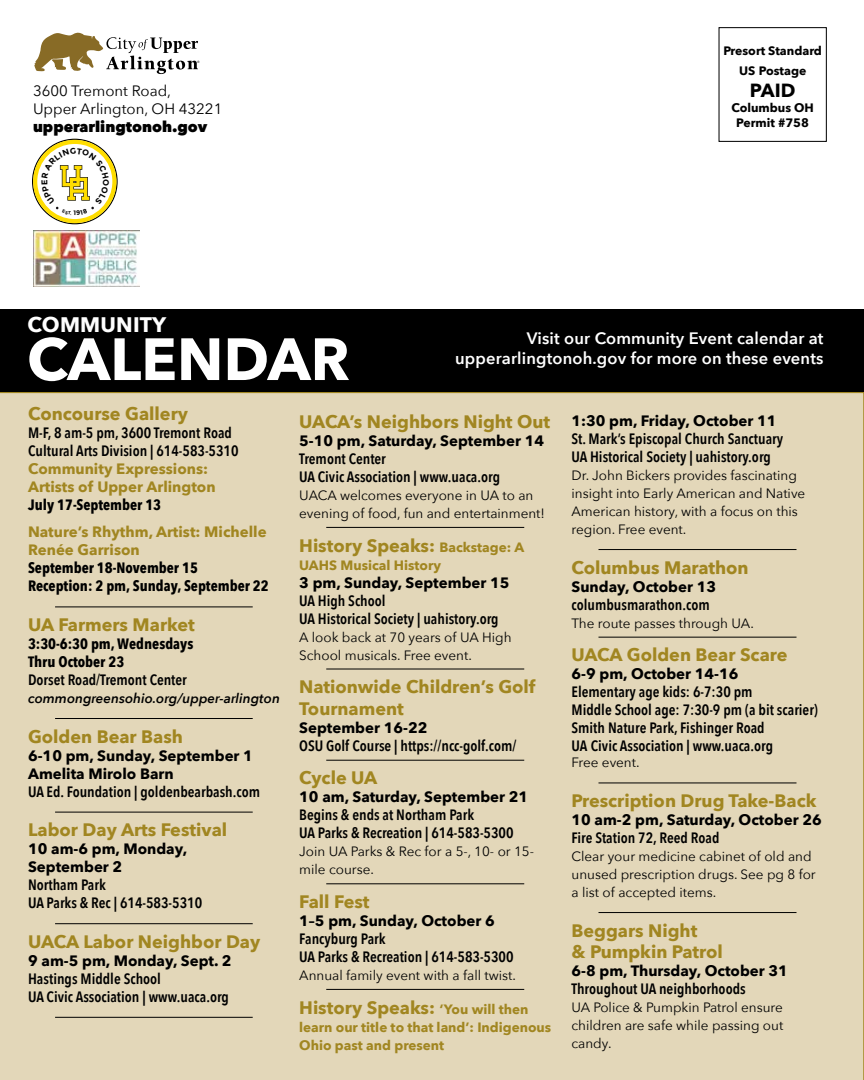
<style>
.page{position:relative;width:864px;height:1080px;background:#fff}
.page>*{position:absolute;margin:0;border:0;box-sizing:border-box;transform-origin:0 0}
.t1{font:700 58.95px "Avenir Next";color:#fff}
.t2{font:700 21px "Avenir Next";letter-spacing:.01em;color:#fff}
.t3{font:700 19.05px "Avenir Next";color:#000}
.t4{font:700 18px/21.6px "Avenir Next";color:#a18621}
.t5{font:600 16.5px/19.8px "Avenir Next";letter-spacing:.01em;color:#fff;text-align:right}
.t6{font:600 15px/18px "Avenir Next Condensed";color:#000}
.t7{font:700 15px/18px "Avenir Next";color:#000}
.t8{font:700 15px/18px "Avenir Next Condensed";color:#000}
.t9{font:700 15px/18px "Avenir Next";color:#a18621}
.t10{font:15px/18px "Avenir Next";color:#000}
.t11{font:800 15px "Avenir Next";color:#000}
.t12{font:13.5px/18px "Avenir Next";color:#000}
.t13{font:700 13.5px/18px "Avenir Next";color:#a18621}
.t14{font:italic 600 13.5px "Avenir Next";color:#000}
.t15{font:700 12.15px/19.5px "Avenir Next";color:#000;text-align:center}
.s1{font-size:13.5px}
</style>
<div class="page">
<img style="left:33px;top:231px;width:106px;height:55px">
<div style="left:0;top:392px;width:864px;height:688px;background:#e3d7b9"></div>
<svg style="left:34px;top:33px;width:165px;height:41px"></svg>
<div style="left:719px;top:27px;width:108px;height:115px;border:1px solid #000"></div>
<div style="left:0;top:309px;width:864px;height:83px;background:#000"></div>
<hr style="left:55px;top:607px;width:198px;height:1px;background:#000">
<hr style="left:55px;top:718px;width:198px;height:1px;background:#000">
<hr style="left:55px;top:812px;width:198px;height:1px;background:#000">
<hr style="left:55px;top:923px;width:198px;height:1px;background:#000">
<hr style="left:55px;top:1017px;width:198px;height:1px;background:#000">
<hr style="left:326px;top:527px;width:198px;height:1px;background:#000">
<hr style="left:326px;top:669px;width:198px;height:1px;background:#000">
<hr style="left:326px;top:760px;width:198px;height:1px;background:#000">
<hr style="left:326px;top:883px;width:198px;height:1px;background:#000">
<hr style="left:326px;top:989px;width:198px;height:1px;background:#000">
<hr style="left:598px;top:549px;width:198px;height:1px;background:#000">
<hr style="left:598px;top:637px;width:198px;height:1px;background:#000">
<hr style="left:598px;top:783px;width:198px;height:1px;background:#000">
<hr style="left:598px;top:912px;width:198px;height:1px;background:#000">
<svg style="left:32px;top:139px;width:86px;height:85px"></svg>
<p class="t10" style="left:33px;top:82px;width:191px">3600 Tremont Road,<br>Upper Arlington, OH 43221</p>
<p class="t11" style="left:33px;top:118px;width:176px">upperarlingtonoh.gov</p>
<h2 class="t2" style="left:27px;top:307px;width:140px">COMMUNITY</h2>
<h1 class="t1" style="left:27px;top:308px;width:324px">CALENDAR</h1>
<p class="t15" style="left:723px;top:41px;width:100px">Presort Standard<br>US Postage</p>
<p class="t3" style="left:750px;top:74px;width:47px">PAID</p>
<p class="t15" style="left:731px;top:100px;width:84px;line-height:14.7px">Columbus OH<br>Permit #758</p>
<p class="t5" style="left:455px;top:328px;width:370px">Visit our Community Event calendar at upperarlingtonoh.gov for more on these events</p>
<p class="t4" style="left:28px;top:403px;width:161px">Concourse Gallery</p>
<p class="t6" style="left:28px;top:424px;width:212px">M-F, 8 am-5 pm, 3600 Tremont Road<br>Cultural Arts Division | 614-583-5310</p>
<p class="t9" style="left:28px;top:460px;width:189px">Community Expressions:<br>Artists of Upper Arlington</p>
<p class="t8" style="left:28px;top:496px;width:135px">July 17-September 13</p>
<p class="t9" style="left:28px;top:523px;width:240px">Nature’s Rhythm, Artist: Michelle<br>Renée Garrison</p>
<p class="t8" style="left:28px;top:559px;width:242px">September 18-November 15<br>Reception: 2 pm, Sunday, September 22</p>
<p class="t4" style="left:28px;top:614px;width:168px">UA Farmers Market</p>
<p class="t8" style="left:28px;top:635px;width:167px">3:30-6:30 pm, Wednesdays<br>Thru October 23</p>
<p class="t6" style="left:28px;top:670px;width:160px">Dorset Road/Tremont Center</p>
<p class="t14" style="left:28px;top:687px;width:253px">commongreensohio.org/upper-arlington</p>
<p class="t4" style="left:28px;top:725px;width:156px">Golden Bear Bash</p>
<p class="t7" style="left:28px;top:746px;width:226px">6-10 pm, Sunday, September 1<br>Amelita Mirolo Barn</p>
<p class="t6" style="left:28px;top:782px;width:234px">UA Ed. Foundation | goldenbearbash.com</p>
<p class="t4" style="left:28px;top:819px;width:201px">Labor Day Arts Festival</p>
<p class="t7" style="left:28px;top:840px;width:161px">10 am-6 pm, Monday,<br>September 2</p>
<p class="t6" style="left:28px;top:876px;width:176px">Northam Park<br>UA Parks &amp; Rec | 614-583-5310</p>
<p class="t4" style="left:28px;top:930px;width:234px">UACA Labor Neighbor Day</p>
<p class="t7" style="left:28px;top:951px;width:205px">9 am-5 pm, Monday, Sept. 2</p>
<p class="t6" style="left:28px;top:969px;width:202px">Hastings Middle School<br>UA Civic Association | www.uaca.org</p>
<p class="t4" style="left:299px;top:411px;width:252px">UACA’s Neighbors Night Out</p>
<p class="t7" style="left:299px;top:431px;width:246px">5-10 pm, Saturday, September 14</p>
<p class="t6" style="left:299px;top:449px;width:202px">Tremont Center<br>UA Civic Association | www.uaca.org</p>
<p class="t12" style="left:299px;top:486px;width:247px">UACA welcomes everyone in UA to an evening of food, fun and entertainment!</p>
<p class="t4" style="left:299px;top:534px;width:227px">History Speaks: <span class="s1">Backstage: A</span></p>
<p class="t13" style="left:299px;top:556px;width:143px">UAHS Musical History</p>
<p class="t7" style="left:299px;top:573px;width:212px">3 pm, Sunday, September 15</p>
<p class="t6" style="left:299px;top:591px;width:201px">UA High School<br>UA Historical Society | uahistory.org</p>
<p class="t12" style="left:299px;top:627px;width:214px">A look back at 70 years of UA High<br>School musicals. Free event.</p>
<p class="t4" style="left:299px;top:676px;width:238px">Nationwide Children’s Golf<br>Tournament</p>
<p class="t7" style="left:299px;top:718px;width:130px">September 16-22</p>
<p class="t6" style="left:299px;top:736px;width:219px">OSU Golf Course | https://ncc-golf.com/</p>
<p class="t4" style="left:299px;top:767px;width:80px">Cycle UA</p>
<p class="t7" style="left:299px;top:788px;width:231px">10 am, Saturday, September 21</p>
<p class="t6" style="left:299px;top:806px;width:216px">Begins &amp; ends at Northam Park<br>UA Parks &amp; Recreation | 614-583-5300</p>
<p class="t12" style="left:299px;top:842px;width:236px">Join UA Parks &amp; Rec for a 5-, 10- or 15- mile course.</p>
<p class="t4" style="left:299px;top:891px;width:72px">Fall Fest</p>
<p class="t7" style="left:299px;top:911px;width:197px">1–5 pm, Sunday, October 6</p>
<p class="t6" style="left:299px;top:929px;width:216px">Fancyburg Park<br>UA Parks &amp; Recreation | 614-583-5300</p>
<p class="t12" style="left:299px;top:966px;width:218px">Annual family event with a fall twist.</p>
<p class="t4" style="left:299px;top:996px;width:231px">History Speaks: <span class="s1">‘You will then</span></p>
<p class="t13" style="left:299px;top:1018px;width:254px">learn our title to that land’: Indigenous<br>Ohio past and present</p>
<p class="t7" style="left:572px;top:412px;width:207px">1:30 pm, Friday, October 11</p>
<p class="t6" style="left:572px;top:429px;width:213px">St. Mark’s Episcopal Church Sanctuary<br>UA Historical Society | uahistory.org</p>
<p class="t12" style="left:572px;top:466px;width:235px">Dr. John Bickers provides fascinating insight into Early American and Native American history, with a focus on this region. Free event.</p>
<p class="t4" style="left:572px;top:556px;width:179px">Columbus Marathon</p>
<p class="t7" style="left:572px;top:577px;width:146px">Sunday, October 13</p>
<p class="t6" style="left:572px;top:595px;width:140px">columbusmarathon.com</p>
<p class="t12" style="left:572px;top:613px;width:184px">The route passes through UA.</p>
<p class="t4" style="left:572px;top:644px;width:217px">UACA Golden Bear Scare</p>
<p class="t7" style="left:572px;top:665px;width:169px">6-9 pm, October 14-16</p>
<p class="t6" style="left:572px;top:683px;width:248px">Elementary age kids: 6-7:30 pm<br>Middle School age: 7:30-9 pm (a bit scarier)<br>Smith Nature Park, Fishinger Road<br>UA Civic Association | www.uaca.org</p>
<p class="t12" style="left:572px;top:753px;width:70px">Free event.</p>
<p class="t4" style="left:572px;top:790px;width:246px">Prescription Drug Take-Back</p>
<p class="t7" style="left:572px;top:811px;width:252px">10 am-2 pm, Saturday, October 26</p>
<p class="t6" style="left:572px;top:828px;width:149px">Fire Station 72, Reed Road</p>
<p class="t12" style="left:572px;top:847px;width:246px">Clear your medicine cabinet of old and unused prescription drugs. See pg 8 for a list of accepted items.</p>
<p class="t4" style="left:572px;top:919px;width:153px">Beggars Night<br>&amp; Pumpkin Patrol</p>
<p class="t7" style="left:572px;top:962px;width:218px">6-8 pm, Thursday, October 31</p>
<p class="t6" style="left:572px;top:980px;width:176px">Throughout UA neighborhoods</p>
<p class="t12" style="left:572px;top:998px;width:213px;text-align:justify">UA Police &amp; Pumpkin Patrol ensure children are safe while passing out candy.</p>
</div>
